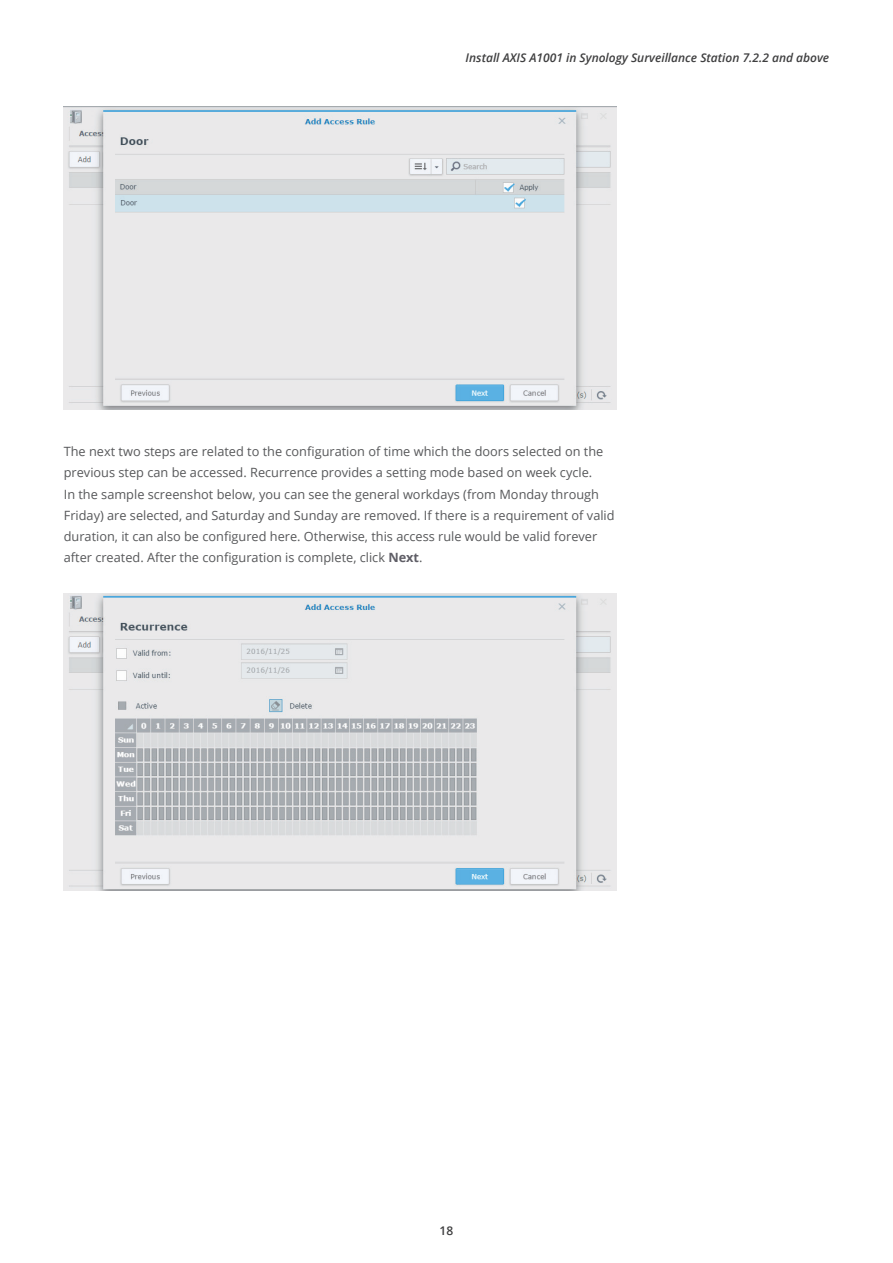
<style>
.page{position:relative;width:893px;height:1263px;background:#fff}
.page>*{position:absolute;margin:0;border:0;box-sizing:border-box;transform-origin:0 0}
.t1{font:12.75px/21.3px "Open Sans";color:#57585a}
.t2{font:italic 600 12px "Open Sans";color:#3e3e3f}
.t3{font:600 12px "Open Sans";color:#3e3e3f}
.s1{font-weight:700;color:#5f5e66}
</style>
<div class="page">
<img style="left:64px;top:106px;width:553px;height:304px">
<img style="left:64px;top:593px;width:553px;height:297px">
<p class="t2" style="left:466px;top:49px;width:365px">Install AXIS A1001 in Synology Surveillance Station 7.2.2 and above</p>
<p class="t1" style="left:64px;top:440px;width:552px">The next two steps are related to the configuration of time which the doors selected on the previous step can be accessed. Recurrence provides a setting mode based on week cycle.<br>In the sample screenshot below, you can see the general workdays (from Monday through Friday) are selected, and Saturday and Sunday are removed. If there is a requirement of valid duration, it can also be configured here. Otherwise, this access rule would be valid forever after created. After the configuration is complete, click <span class="s1">Next</span>.</p>
<p class="t3" style="left:440px;top:1223px;width:15px">18</p>
</div>
